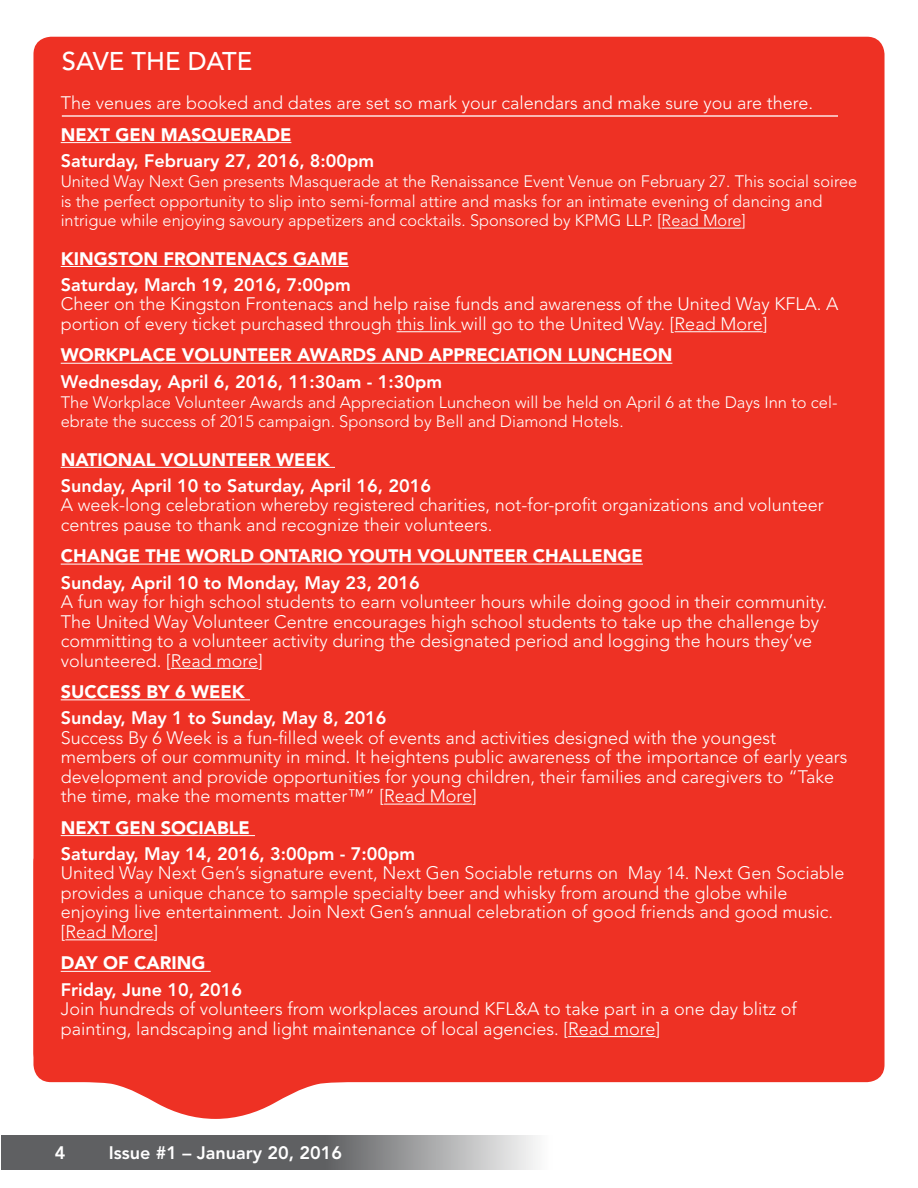
<style>
.page{position:relative;width:918px;height:1188px;background:#fff}
.page>*{position:absolute;margin:0;border:0;box-sizing:border-box;transform-origin:0 0}
.t1{font:500 25.5px "Avenir LT Std";color:#fff}
.t2{font:300 18px/19.5px "Avenir LT Std";color:#fff}
.t3{font:800 18px "Avenir LT Std";color:#fff}
.t4{font:900 18px "Avenir LT Std";color:#fff}
.t5{font:300 16.5px/19.8px "Avenir LT Std";color:#fff}
</style>
<div class="page">
<svg style="left:1px;top:1135px;width:536px;height:34px;fill:#5f6062"></svg>
<svg style="left:35px;top:1073px;width:434px;height:46px"></svg>
<div style="left:33px;top:37px;width:852px;height:1045px;background:#ee3124;border-radius:18px"></div>
<hr style="left:61px;top:142px;width:230px;height:1px;background:#fff">
<hr style="left:662px;top:228px;width:80px;height:1px;background:#fff">
<hr style="left:61px;top:266px;width:288px;height:1px;background:#fff">
<hr style="left:397px;top:331px;width:64px;height:1px;background:#fff">
<hr style="left:675px;top:331px;width:88px;height:1px;background:#fff">
<hr style="left:61px;top:363px;width:611px;height:1px;background:#fff">
<hr style="left:61px;top:467px;width:274px;height:1px;background:#fff">
<hr style="left:61px;top:564px;width:582px;height:1px;background:#fff">
<hr style="left:171px;top:668px;width:87px;height:1px;background:#fff">
<hr style="left:61px;top:699px;width:189px;height:1px;background:#fff">
<hr style="left:384px;top:804px;width:88px;height:1px;background:#fff">
<hr style="left:61px;top:835px;width:194px;height:1px;background:#fff">
<hr style="left:65px;top:939px;width:88px;height:1px;background:#fff">
<hr style="left:61px;top:971px;width:150px;height:1px;background:#fff">
<hr style="left:568px;top:1036px;width:88px;height:1px;background:#fff">
<hr style="left:62px;top:115px;width:776px;height:2px;background:#fff">
<h1 class="t1" style="left:62px;top:46px;width:192px">SAVE THE DATE</h1>
<p class="t2" style="left:61px;top:93px;width:754px">The venues are booked and dates are set so mark your calendars and make sure you are there.</p>
<p class="t4" style="left:61px;top:124px;width:232px">NEXT GEN MASQUERADE</p>
<p class="t3" style="left:61px;top:150px;width:315px">Saturday, February 27, 2016, 8:00pm</p>
<p class="t5" style="left:61px;top:171px;width:798px">United Way Next Gen presents Masquerade at the Renaissance Event Venue on February 27. This social soiree is the perfect opportunity to slip into semi-formal attire and masks for an intimate evening of dancing and intrigue while enjoying savoury appetizers and cocktails. Sponsored by KPMG LLP. [Read More]</p>
<p class="t4" style="left:61px;top:248px;width:289px">KINGSTON FRONTENACS GAME</p>
<p class="t3" style="left:61px;top:274px;width:292px">Saturday, March 19, 2016, 7:00pm</p>
<p class="t2" style="left:61px;top:295px;width:779px">Cheer on the Kingston Frontenacs and help raise funds and awareness of the United Way KFLA. A portion of every ticket purchased through this link will go to the United Way. [Read More]</p>
<p class="t4" style="left:61px;top:344px;width:613px">WORKPLACE VOLUNTEER AWARDS AND APPRECIATION LUNCHEON</p>
<p class="t3" style="left:61px;top:371px;width:383px">Wednesday, April 6, 2016, 11:30am - 1:30pm</p>
<p class="t5" style="left:61px;top:392px;width:778px">The Workplace Volunteer Awards and Appreciation Luncheon will be held on April 6 at the Days Inn to cel&shy;ebrate the success of 2015 campaign. Sponsord by Bell and Diamond Hotels.</p>
<p class="t4" style="left:61px;top:448px;width:270px">NATIONAL VOLUNTEER WEEK</p>
<p class="t3" style="left:61px;top:475px;width:372px">Sunday, April 10 to Saturday, April 16, 2016</p>
<p class="t2" style="left:61px;top:495px;width:765px">A week-long celebration whereby registered charities, not-for-profit organizations and volunteer centres pause to thank and recognize their volunteers.</p>
<p class="t4" style="left:61px;top:545px;width:584px">CHANGE THE WORLD ONTARIO YOUTH VOLUNTEER CHALLENGE</p>
<p class="t3" style="left:61px;top:572px;width:361px">Sunday, April 10 to Monday, May 23, 2016</p>
<p class="t2" style="left:61px;top:592px;width:768px">A fun way for high school students to earn volunteer hours while doing good in their community.<br>The United Way Volunteer Centre encourages high school students to take up the challenge by committing to a volunteer activity during the designated period and logging the hours they’ve volunteered. [Read more]</p>
<p class="t4" style="left:61px;top:681px;width:185px">SUCCESS BY 6 WEEK</p>
<p class="t3" style="left:61px;top:707px;width:327px">Sunday, May 1 to Sunday, May 8, 2016</p>
<p class="t2" style="left:61px;top:728px;width:788px">Success By 6 Week is a fun-filled week of events and activities designed with the youngest members of our community in mind. It heightens public awareness of the importance of early years development and provide opportunities for young children, their families and caregivers to “Take the time, make the moments matter™” [Read More]</p>
<p class="t4" style="left:61px;top:817px;width:190px">NEXT GEN SOCIABLE</p>
<p class="t3" style="left:61px;top:843px;width:356px">Saturday, May 14, 2016, 3:00pm - 7:00pm</p>
<p class="t2" style="left:61px;top:864px;width:785px">United Way Next Gen’s signature event, Next Gen Sociable returns on May 14. Next Gen Sociable provides a unique chance to sample specialty beer and whisky from around the globe while enjoying live entertainment. Join Next Gen’s annual celebration of good friends and good music. [Read More]</p>
<p class="t4" style="left:61px;top:952px;width:146px">DAY OF CARING</p>
<p class="t3" style="left:61px;top:979px;width:183px">Friday, June 10, 2016</p>
<p class="t2" style="left:61px;top:999px;width:738px">Join hundreds of volunteers from workplaces around KFL&amp;A to take part in a one day blitz of painting, landscaping and light maintenance of local agencies. [Read more]</p>
<p class="t3" style="left:55px;top:1142px;width:12px">4</p>
<p class="t3" style="left:109px;top:1142px;width:235px">Issue #1 – January 20, 2016</p>
</div>
